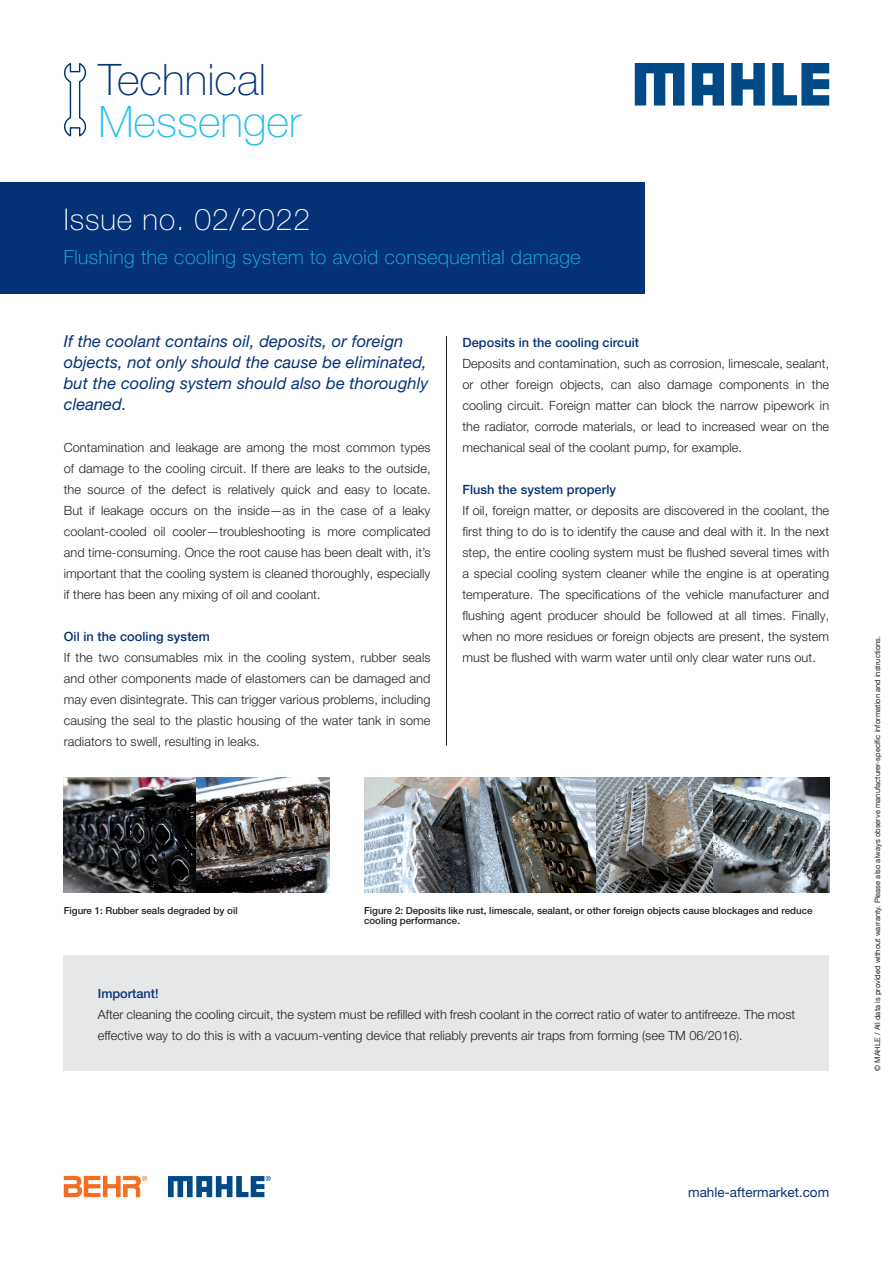
<style>
.page{position:relative;width:893px;height:1263px;background:#fff}
.page>*{position:absolute;margin:0;border:0;box-sizing:border-box;transform-origin:0 0}
.t1{font:100 43.5px "Helvetica Neue LT Pro";color:#053276}
.t2{font:100 43.5px "Helvetica Neue LT Pro";color:#26bff0}
.t3{font:100 30px "Helvetica Neue LT Pro";letter-spacing:.03em;color:#fff}
.t4{font:100 19.5px "Helvetica Neue LT Pro";letter-spacing:.03em;color:#26bff0}
.t5{font:italic 16.5px/21px "Helvetica Neue LT Pro";letter-spacing:.005em;color:#053276}
.t6{font:13.5px "Helvetica Neue LT Pro";color:#053276}
.t7{font:300 12.75px/21px "Helvetica Neue LT Pro";color:#231f20;text-align:justify}
.t8{font:500 12.75px "Helvetica Neue LT Pro";letter-spacing:.005em;color:#053276}
.t9{font:500 9.75px/10.5px "Helvetica Neue LT Pro";color:#231f20}
.t10{font:7.5px "Helvetica Neue LT Com";letter-spacing:.005em;color:#231f20}
</style>
<div class="page">
<svg style="left:64px;top:63px;width:23px;height:74px"></svg>
<hr style="left:446px;top:336px;width:1px;height:410px;background:#231f20">
<div style="left:0;top:183px;width:645px;height:111px;background:#053276"></div>
<img style="left:64px;top:777px;width:133px;height:116px">
<img style="left:197px;top:777px;width:133px;height:116px">
<svg style="left:168px;top:1176px;width:103px;height:21px"></svg>
<svg style="left:64px;top:1175px;width:83px;height:22px"></svg>
<div style="left:64px;top:956px;width:765px;height:115px;background:#e6e7e9"></div>
<img style="left:364px;top:777px;width:116px;height:116px">
<img style="left:480px;top:777px;width:117px;height:116px">
<svg style="left:597px;top:777px;width:116px;height:116px;background:#777877"></svg>
<svg style="left:713px;top:777px;width:116px;height:116px;background:#747b7f"></svg>
<svg style="left:635px;top:63px;width:49px;height:43px"></svg>
<svg style="left:731px;top:63px;width:34px;height:43px"></svg>
<svg style="left:772px;top:63px;width:57px;height:43px"></svg>
<svg style="left:692px;top:63px;width:32px;height:43px"></svg>
<h1 class="t1" style="left:98px;top:53px;width:169px">Technical</h1>
<h1 class="t2" style="left:98px;top:95px;width:204px">Messenger</h1>
<h2 class="t3" style="left:64px;top:201px;width:248px">Issue no. 02/2022</h2>
<h3 class="t4" style="left:64px;top:245px;width:518px">Flushing the cooling system to avoid consequential damage</h3>
<p class="t5" style="left:64px;top:330px;width:366px">If the coolant contains oil, deposits, or foreign objects, not only should the cause be eliminated, but the cooling system should also be thoroughly cleaned.</p>
<p class="t7" style="left:64px;top:436px;width:368px">Contamination and leakage are among the most common types of damage to the cooling circuit. If there are leaks to the outside, the source of the defect is relatively quick and easy to locate.<br>But if leakage occurs on the inside—as in the case of a leaky coolant-cooled oil cooler—troubleshooting is more complicated and time-consuming. Once the root cause has been dealt with, it’s important that the cooling system is cleaned thoroughly, especially if there has been any mixing of oil and coolant.</p>
<p class="t8" style="left:64px;top:628px;width:148px">Oil in the cooling system</p>
<p class="t7" style="left:64px;top:646px;width:368px">If the two consumables mix in the cooling system, rubber seals and other components made of elastomers can be damaged and may even disintegrate. This can trigger various problems, including causing the seal to the plastic housing of the water tank in some radiators to swell, resulting in leaks.</p>
<p class="t8" style="left:462px;top:334px;width:178px">Deposits in the cooling circuit</p>
<p class="t7" style="left:462px;top:352px;width:368px">Deposits and contamination, such as corrosion, limescale, sealant, or other foreign objects, can also damage components in the cooling circuit. Foreign matter can block the narrow pipework in the radiator, corrode materials, or lead to increased wear on the mechanical seal of the coolant pump, for example.</p>
<p class="t8" style="left:462px;top:481px;width:155px">Flush the system properly</p>
<p class="t7" style="left:462px;top:499px;width:368px">If oil, foreign matter, or deposits are discovered in the coolant, the first thing to do is to identify the cause and deal with it. In the next step, the entire cooling system must be flushed several times with a special cooling system cleaner while the engine is at operating temperature. The specifications of the vehicle manufacturer and flushing agent producer should be followed at all times. Finally, when no more residues or foreign objects are present, the system must be flushed with warm water until only clear water runs out.</p>
<p class="t9" style="left:64px;top:905px;width:175px">Figure 1: Rubber seals degraded by oil</p>
<p class="t9" style="left:364px;top:905px;width:450px">Figure 2: Deposits like rust, limescale, sealant, or other foreign objects cause blockages and reduce cooling performance.</p>
<p class="t8" style="left:98px;top:985px;width:62px">Important!</p>
<p class="t7" style="left:98px;top:1003px;width:699px">After cleaning the cooling circuit, the system must be refilled with fresh coolant in the correct ratio of water to antifreeze. The most effective way to do this is with a vacuum-venting device that reliably prevents air traps from forming (see TM 06/2016).</p>
<p class="t10" style="left:873px;top:1071px;width:437px;rotate:-90deg">© MAHLE / All data is provided without warranty. Please also always observe manufacturer-specific information and instructions.</p>
<p class="t6" style="left:688px;top:1184px;width:143px">mahle-aftermarket.com</p>
</div>
